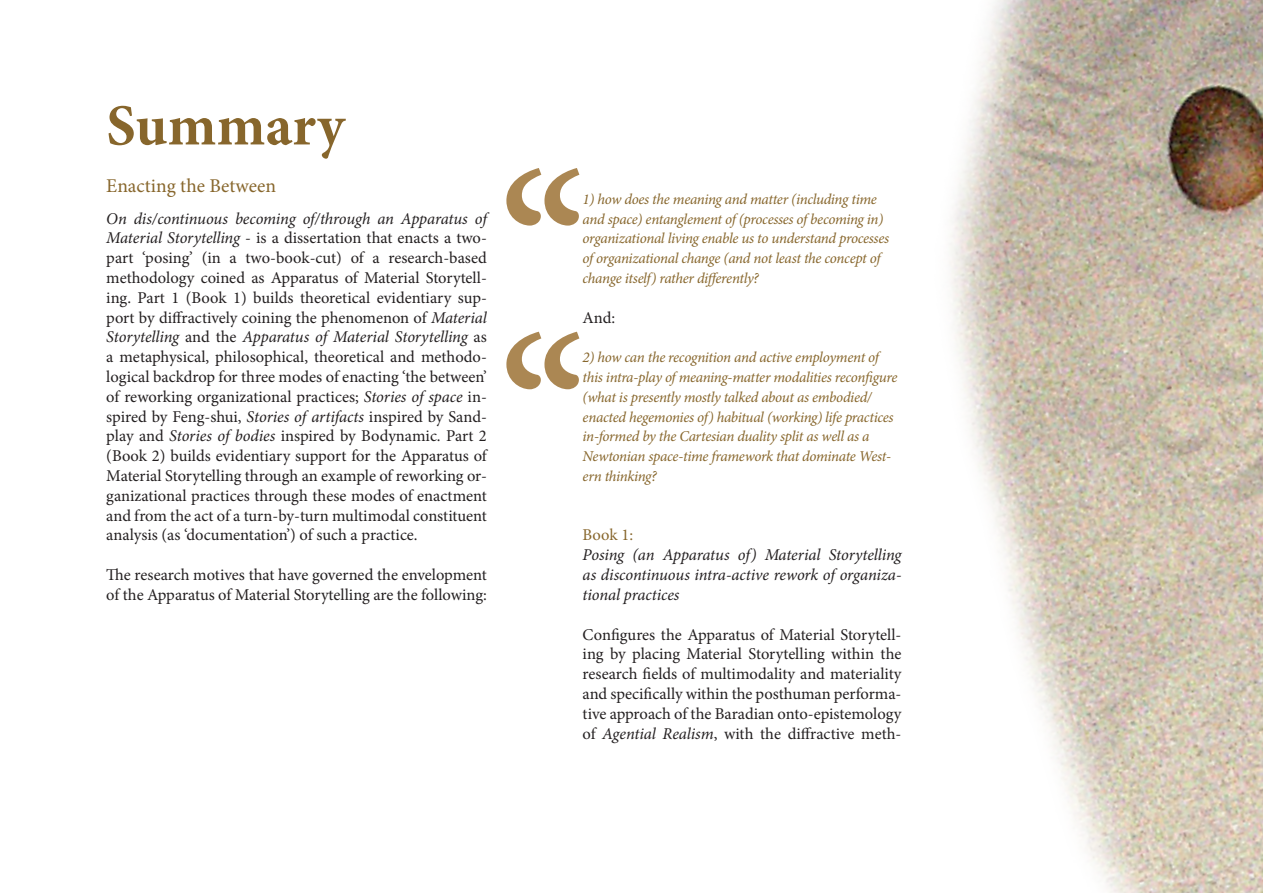
<style>
.page{position:relative;width:1263px;height:893px;background:#fff}
.page>*{position:absolute;margin:0;border:0;box-sizing:border-box;transform-origin:0 0}
.Heading_1_-_x_x{font:700 58.2px "Minion Pro";color:#87662c}
.Heading_2_-_x_x_x{font:19.5px "Minion Pro";color:#87662c}
.Normal_-_sort{font:16.5px/19.8px "Minion Pro";letter-spacing:-.005em;color:#231f20;text-align:justify}
.Normal_-_sort-2{font:italic 16.5px/19.8px "Minion Pro";letter-spacing:-.01em;color:#231f20;text-align:justify}
.tekstboks_-_gul_-_st{font:16.5px "Minion Pro";color:#87662c}
.tekstboks_-_gul_-_st-2{font:16.5px "Minion Pro";color:#231f20}
.tekstboks_-_gul_-_st-3{font:italic 15px/19.8px "Minion Pro";letter-spacing:-.025em;color:#87662c}
.s1{font-style:italic}
</style>
<div class="page">
<img style="left:949px;top:0;width:314px;height:893px">
<svg style="left:506px;top:332px;width:73px;height:57px"></svg>
<svg style="left:506px;top:168px;width:73px;height:58px"></svg>
<p class="Heading_1_-_x_x" style="left:106px;top:85px;width:240px">Summary</p>
<p class="Heading_2_-_x_x_x" style="left:106px;top:172px;width:171px">Enacting the Between</p>
<p class="Normal_-_sort" style="left:106px;top:209px;width:382px"><span class="s1">On dis/continuous becoming of/through an Apparatus of Material Storytelling</span> - is a dissertation that enacts a two&shy;part ‘posing’ (in a two-book-cut) of a research-based methodology coined as Apparatus of Material Storytell&shy;ing. Part 1 (Book 1) builds theoretical evidentiary sup&shy;port by diffractively coining the phenomenon of <span class="s1">Material Storytelling</span> and the <span class="s1">Apparatus of Material Storytelling</span> as a metaphysical, philosophical, theoretical and methodo&shy;logical backdrop for three modes of enacting ‘the between’ of reworking organizational practices; <span class="s1">Stories of space</span> in&shy;spired by Feng-shui, <span class="s1">Stories of artifacts</span> inspired by Sand&shy;play and <span class="s1">Stories of bodies</span> inspired by Bodynamic. Part 2 (Book 2) builds evidentiary support for the Apparatus of Material Storytelling through an example of reworking or&shy;ganizational practices through these modes of enactment and from the act of a turn-by-turn multimodal constituent analysis (as ‘documentation’) of such a practice.</p>
<p class="Normal_-_sort" style="left:106px;top:565px;width:382px">The research motives that have governed the envelopment of the Apparatus of Material Storytelling are the following:</p>
<p class="tekstboks_-_gul_-_st-3" style="left:583px;top:189px;width:308px">1) how does the meaning and matter (including time and space) entanglement of (processes of becoming in) organizational living enable us to understand processes of organizational change (and not least the concept of change itself) rather differently?</p>
<p class="tekstboks_-_gul_-_st-2" style="left:583px;top:306px;width:34px">And:</p>
<p class="tekstboks_-_gul_-_st-3" style="left:583px;top:348px;width:316px">2) how can the recognition and active employment of this intra-play of meaning-matter modalities reconfigure (what is presently mostly talked about as embodied/ enacted hegemonies of) habitual (working) life practices in-formed by the Cartesian duality split as well as a Newtonian space-time framework that dominate West&shy;ern thinking?</p>
<p class="tekstboks_-_gul_-_st" style="left:583px;top:524px;width:52px">Book 1:</p>
<p class="Normal_-_sort-2" style="left:583px;top:545px;width:320px">Posing (an Apparatus of) Material Storytelling as discontinuous intra-active rework of organiza&shy;tional practices</p>
<p class="Normal_-_sort" style="left:583px;top:624px;width:320px">Configures the Apparatus of Material Storytell&shy;ing by placing Material Storytelling within the research fields of multimodality and materiality and specifically within the posthuman performa&shy;tive approach of the Baradian onto-epistemology of <span class="s1">Agential Realism</span>, with the diffractive meth-</p>
</div>
